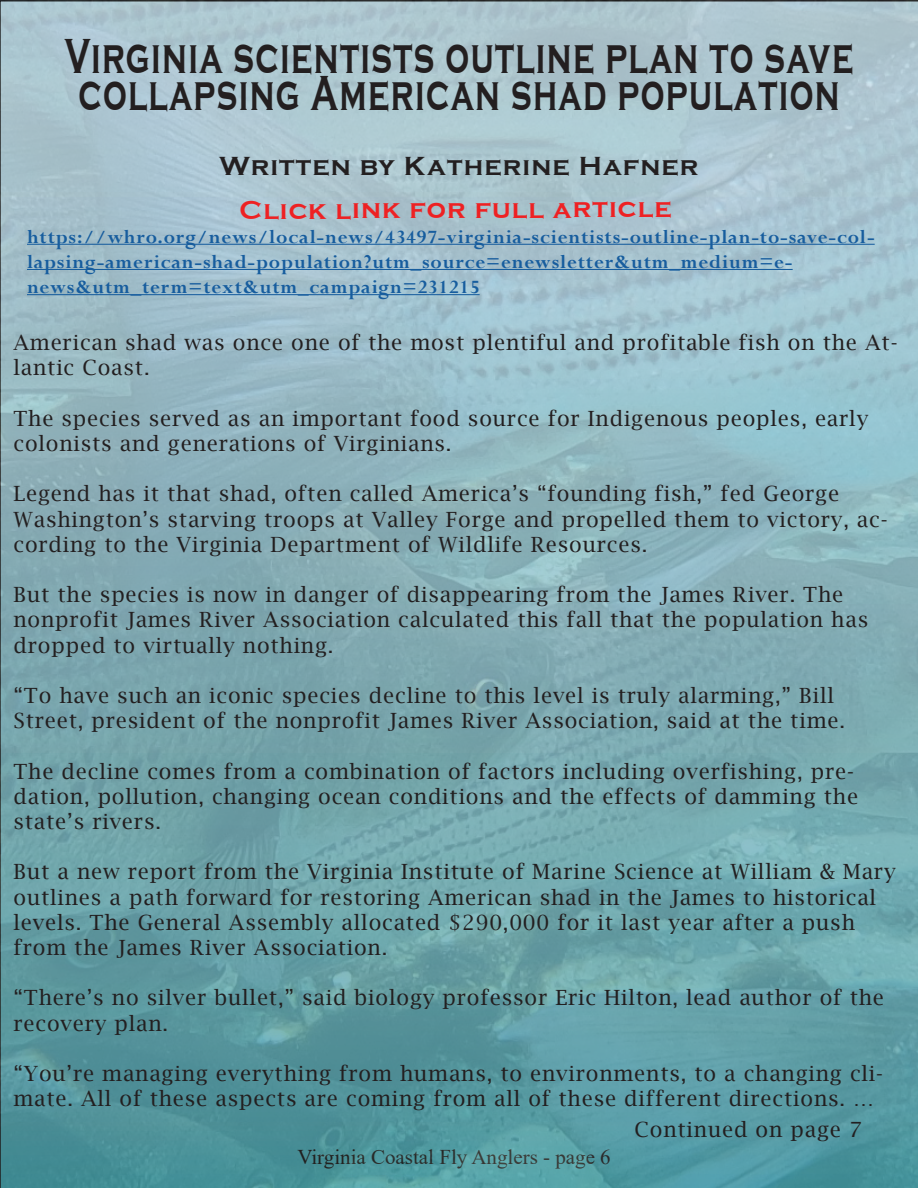
<style>
.page{position:relative;width:918px;height:1188px;background:#fff}
.page>*{position:absolute;margin:0;border:0;box-sizing:border-box;transform-origin:0 0}
.t1{font:700 50.7px "Copperplate T";letter-spacing:.04em;color:#231f20;scale:.66 1}
.t2{font:700 27px "Copperplate T";letter-spacing:.04em;color:#231f20}
.t3{font:700 27px "Copperplate T";letter-spacing:.035em;color:#ee2123}
.t4{font:21px/25.2px "Lucida Bright";letter-spacing:.04em;color:#231f20}
.t5{font:700 21px/25.2px "Perpetua";letter-spacing:.04em;color:#175d9e}
.t6{font:21px "Times New Roman";color:#231f20}
</style>
<div class="page">
<img style="left:0;top:0;width:918px;height:1188px">
<hr style="left:27px;top:244px;width:848px;height:1px;background:#175d9e">
<hr style="left:27px;top:269px;width:766px;height:1px;background:#175d9e">
<hr style="left:27px;top:294px;width:453px;height:1px;background:#175d9e">
<p class="t1" style="left:65px;top:27px;width:1197px">Virginia scientists outline plan to save</p>
<p class="t1" style="left:78px;top:65px;width:1155px">collapsing American shad population</p>
<p class="t2" style="left:220px;top:151px;width:480px">Written by Katherine Hafner</p>
<p class="t3" style="left:240px;top:194px;width:434px">Click link for full article</p>
<p class="t5" style="left:27px;top:224px;width:849px">https://whro.org/news/local-news/43497-virginia-scientists-outline-plan-to-save-col&shy;lapsing-american-shad-population?utm_source=enewsletter&amp;utm_medium=e&shy;news&amp;utm_term=text&amp;utm_campaign=231215</p>
<p class="t4" style="left:14px;top:330px;width:886px">American shad was once one of the most plentiful and profitable fish on the At&shy;lantic Coast.</p>
<p class="t4" style="left:14px;top:406px;width:856px">The species served as an important food source for Indigenous peoples, early colonists and generations of Virginians.</p>
<p class="t4" style="left:14px;top:481px;width:876px">Legend has it that shad, often called America’s “founding fish,” fed George<br>Washington’s starving troops at Valley Forge and propelled them to victory, ac&shy;cording to the Virginia Department of Wildlife Resources.</p>
<p class="t4" style="left:14px;top:582px;width:856px">But the species is now in danger of disappearing from the James River. The nonprofit James River Association calculated this fall that the population has dropped to virtually nothing.</p>
<p class="t4" style="left:14px;top:683px;width:833px">“To have such an iconic species decline to this level is truly alarming,” Bill<br>Street, president of the nonprofit James River Association, said at the time.</p>
<p class="t4" style="left:14px;top:758px;width:846px">The decline comes from a combination of factors including overfishing, pre&shy;dation, pollution, changing ocean conditions and the effects of damming the state’s rivers.</p>
<p class="t4" style="left:14px;top:859px;width:884px">But a new report from the Virginia Institute of Marine Science at William &amp; Mary outlines a path forward for restoring American shad in the James to historical levels. The General Assembly allocated $290,000 for it last year after a push from the James River Association.</p>
<p class="t4" style="left:14px;top:985px;width:872px">“There’s no silver bullet,” said biology professor Eric Hilton, lead author of the recovery plan.</p>
<p class="t4" style="left:14px;top:1061px;width:871px">“You’re managing everything from humans, to environments, to a changing cli&shy;mate. All of these aspects are coming from all of these different directions. …</p>
<p class="t6" style="left:297px;top:1142px;width:315px">Virginia Coastal Fly Anglers - page 6</p>
<p class="t4" style="left:634px;top:1117px;width:229px">Continued on page 7</p>
</div>
